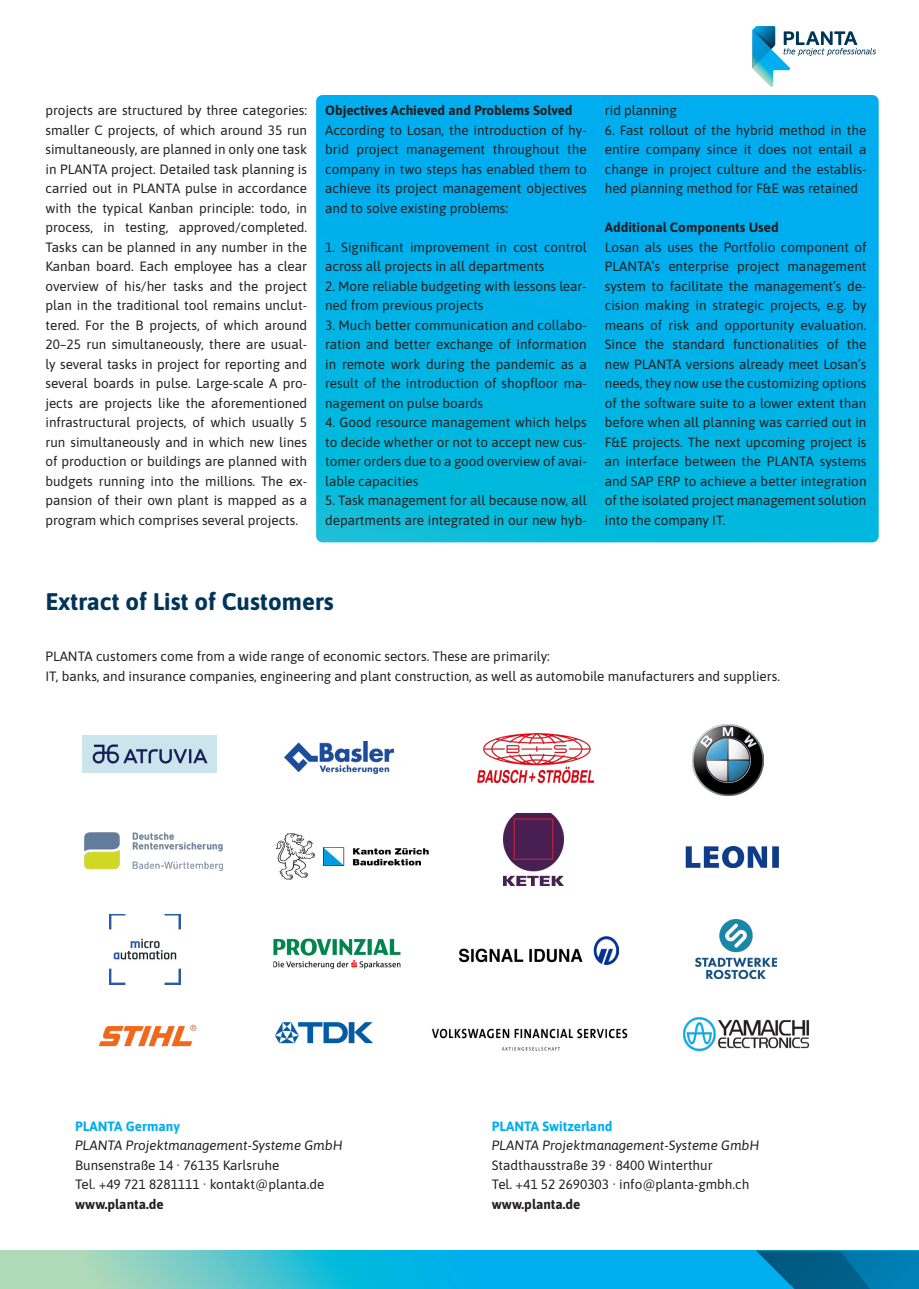
<style>
.page{position:relative;width:919px;height:1289px;background:#fff}
.page>*{position:absolute;margin:0;border:0;box-sizing:border-box;transform-origin:0 0}
.PLANTA_Subheadline_1{font:24px "Asap";color:#00355a}
.PLANTA_Text_9pt{font:13.5px/19.5px "Asap";color:#231f20;text-align:justify}
.PLANTA_Text_9pt-2{font:italic 13.5px/19.5px "Asap";color:#231f20}
.PLANTA_Text_9pt-3{font:13.5px "Asap";color:#00aeef}
.s1{font-style:normal}
</style>
<div class="page">
<svg style="left:316px;top:95px;width:562px;height:447px;background:#00b2e7"></svg>
<svg style="left:752px;top:26px;width:123px;height:61px"></svg>
<svg style="left:0;top:1250px;width:756px;height:38px;background:#36bdda"></svg>
<svg style="left:756px;top:1250px;width:162px;height:38px;background:#0073a3"></svg>
<img style="left:84px;top:832px;width:139px;height:39px">
<img style="left:273px;top:938px;width:127px;height:30px">
<img style="left:682px;top:1017px;width:127px;height:33px">
<img style="left:459px;top:936px;width:159px;height:28px">
<img style="left:692px;top:724px;width:71px;height:71px">
<img style="left:83px;top:735px;width:133px;height:38px">
<img style="left:503px;top:813px;width:60px;height:72px">
<img style="left:275px;top:833px;width:154px;height:47px">
<img style="left:431px;top:1028px;width:196px;height:22px">
<img style="left:478px;top:733px;width:115px;height:49px">
<img style="left:109px;top:914px;width:71px;height:70px">
<img style="left:284px;top:742px;width:110px;height:32px">
<img style="left:695px;top:919px;width:81px;height:59px">
<img style="left:685px;top:846px;width:93px;height:21px">
<img style="left:99px;top:1024px;width:98px;height:23px">
<img style="left:274px;top:1022px;width:99px;height:22px">
<p class="PLANTA_Text_9pt" style="left:45px;top:100px;width:263px">projects are structured by three categories: smaller C projects, of which around 35 run simultaneously, are planned in only one task in PLANTA project. Detailed task planning is carried out in PLANTA pulse in accordance with the typical Kanban principle: todo, in process, in testing, approved/completed.<br>Tasks can be planned in any number in the Kanban board. Each employee has a clear overview of his/her tasks and the project plan in the traditional tool remains unclut&shy;tered. For the B projects, of which around 20–25 run simultaneously, there are usual&shy;ly several tasks in project for reporting and several boards in pulse. Large-scale A pro&shy;jects are projects like the aforementioned infrastructural projects, of which usually 5 run simultaneously and in which new lines of production or buildings are planned with budgets running into the millions. The ex&shy;pansion of their own plant is mapped as a program which comprises several projects.</p>
<p class="PLANTA_Text_9pt" style="left:325px;top:100px;width:249px">Objectives Achieved and Problems Solved</p>
<p class="PLANTA_Text_9pt" style="left:325px;top:119px;width:263px">According to Losan, the introduction of hy&shy;brid project management throughout the company in two steps has enabled them to achieve its project management objectives and to solve existing problems:</p>
<p class="PLANTA_Text_9pt" style="left:325px;top:236px;width:263px">1. Significant improvement in cost control across all projects in all departments</p>
<p class="PLANTA_Text_9pt" style="left:325px;top:275px;width:263px">2. More reliable budgeting with lessons lear&shy;ned from previous projects</p>
<p class="PLANTA_Text_9pt" style="left:325px;top:314px;width:263px">3. Much better communication and collabo&shy;ration and better exchange of information in remote work during the pandemic as a result of the introduction of shopfloor ma&shy;nagement on pulse boards</p>
<p class="PLANTA_Text_9pt" style="left:325px;top:412px;width:263px">4. Good resource management which helps to decide whether or not to accept new cus&shy;tomer orders due to a good overview of avai&shy;lable capacities</p>
<p class="PLANTA_Text_9pt" style="left:325px;top:490px;width:263px">5. Task management for all because now, all departments are integrated in our new hyb-</p>
<p class="PLANTA_Text_9pt" style="left:604px;top:100px;width:73px">rid planning</p>
<p class="PLANTA_Text_9pt" style="left:604px;top:119px;width:263px">6. Fast rollout of the hybrid method in the entire company since it does not entail a change in project culture and the establis&shy;hed planning method for F&amp;E was retained</p>
<p class="PLANTA_Text_9pt" style="left:604px;top:217px;width:175px">Additional Components Used</p>
<p class="PLANTA_Text_9pt" style="left:604px;top:236px;width:263px">Losan als uses the Portfolio component of PLANTA’s enterprise project management system to facilitate the management’s de&shy;cision making in strategic projects, e.g. by means of risk and opportunity evaluation.<br>Since the standard functionalities of the new PLANTA versions already meet Losan’s needs, they now use the customizing options of the software suite to a lower extent than before when all planning was carried out in F&amp;E projects. The next upcoming project is an interface between the PLANTA systems and SAP ERP to achieve a better integration of the isolated project management solution into the company IT.</p>
<p class="PLANTA_Subheadline_1" style="left:45px;top:585px;width:290px">Extract of List of Customers</p>
<p class="PLANTA_Text_9pt" style="left:45px;top:646px;width:506px">PLANTA customers come from a wide range of economic sectors. These are primarily:</p>
<p class="PLANTA_Text_9pt" style="left:45px;top:665px;width:736px">IT, banks, and insurance companies, engineering and plant construction, as well as automobile manufacturers and suppliers.</p>
<p class="PLANTA_Text_9pt-3" style="left:75px;top:1116px;width:106px">PLANTA Germany</p>
<p class="PLANTA_Text_9pt-2" style="left:75px;top:1134px;width:269px">PLANTA Projektmanagement-Systeme GmbH<br><span class="s1">Bunsenstraße 14 · 76135 Karlsruhe</span></p>
<p class="PLANTA_Text_9pt" style="left:75px;top:1173px;width:251px">Tel. +49 721 8281111 · kontakt@planta.de www.planta.de</p>
<p class="PLANTA_Text_9pt-3" style="left:492px;top:1116px;width:122px">PLANTA Switzerland</p>
<p class="PLANTA_Text_9pt-2" style="left:492px;top:1134px;width:269px">PLANTA Projektmanagement-Systeme GmbH<br><span class="s1">Stadthausstraße 39 · 8400 Winterthur</span></p>
<p class="PLANTA_Text_9pt" style="left:492px;top:1173px;width:259px">Tel. +41 52 2690303 · info@planta-gmbh.ch www.planta.de</p>
</div>
